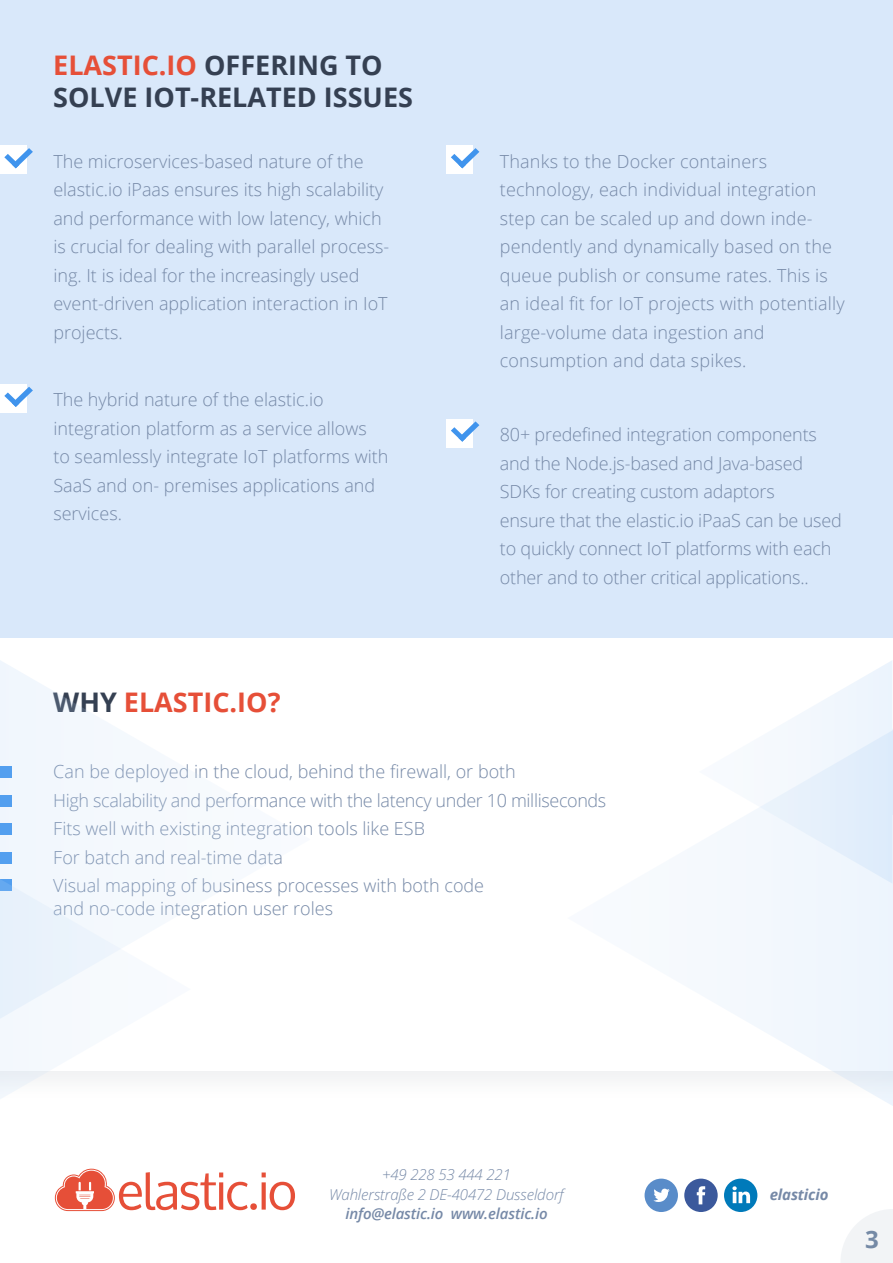
<style>
.page{position:relative;width:893px;height:1263px;background:#fff}
.page>*{position:absolute;margin:0;border:0;box-sizing:border-box;transform-origin:0 0}
.t1{font:700 27px/32.4px "Open Sans";color:#354052}
.t2{font:700 27px "Open Sans";color:#e64f38}
.t3{font:700 24px "Open Sans";color:#758aa6}
.t4{font:300 18px/28.5px "Open Sans";color:#7689a7}
.t5{font:italic 300 15px/19.5px "Open Sans";letter-spacing:-.01em;color:#7689a7;text-align:center}
.t6{font:italic 600 15px "Open Sans";letter-spacing:-.01em;color:#7689a7}
.t7{font:italic 700 15px "Open Sans";letter-spacing:-.01em;color:#7689a7}
.s1{color:#e64f38}
.s2{color:#354052}
</style>
<div class="page">
<svg style="left:841px;top:1209px;width:52px;height:54px"></svg>
<div style="left:1px;top:0;width:892px;height:637px;background:#d9e8fa"></div>
<div style="left:0;top:145px;width:27px;height:29px;background:#fff"></div>
<svg style="left:4px;top:148px;width:29px;height:20px"></svg>
<div style="left:446px;top:145px;width:27px;height:29px;background:#fff"></div>
<svg style="left:451px;top:148px;width:28px;height:20px"></svg>
<div style="left:0;top:384px;width:27px;height:29px;background:#fff"></div>
<svg style="left:4px;top:387px;width:29px;height:20px"></svg>
<div style="left:446px;top:419px;width:27px;height:28px;background:#fff"></div>
<svg style="left:451px;top:421px;width:28px;height:21px"></svg>
<svg style="left:804px;top:661px;width:88px;height:51px"></svg>
<svg style="left:567px;top:712px;width:326px;height:394px"></svg>
<svg style="left:0;top:588px;width:311px;height:502px"></svg>
<svg style="left:55px;top:1169px;width:240px;height:42px"></svg>
<svg style="left:684px;top:1178px;width:34px;height:34px"></svg>
<svg style="left:724px;top:1178px;width:33px;height:34px"></svg>
<svg style="left:645px;top:1178px;width:33px;height:34px"></svg>
<h1 class="t1" style="left:53px;top:48px;width:361px"><span class="s1">ELASTIC.IO</span> OFFERING TO<br>SOLVE IOT-RELATED ISSUES</h1>
<p class="t4" style="left:53px;top:146px;width:338px">The microservices-based nature of the elastic.io iPaas ensures its high scalability and performance with low latency, which is crucial for dealing with parallel process&shy;ing. It is ideal for the increasingly used event-driven application interaction in IoT projects.</p>
<p class="t4" style="left:500px;top:146px;width:346px">Thanks to the Docker containers technology, each individual integration step can be scaled up and down inde&shy;pendently and dynamically based on the queue publish or consume rates. This is an ideal fit for IoT projects with potentially large-volume data ingestion and consumption and data spikes.</p>
<p class="t4" style="left:53px;top:385px;width:337px">The hybrid nature of the elastic.io integration platform as a service allows<br>to seamlessly integrate IoT platforms with SaaS and on- premises applications and services.</p>
<p class="t4" style="left:500px;top:420px;width:343px">80+ predefined integration components and the Node.js-based and Java-based SDKs for creating custom adaptors<br>ensure that the elastic.io iPaaS can be used to quickly connect IoT platforms with each other and to other critical applications..</p>
<h1 class="t2" style="left:53px;top:683px;width:229px"><span class="s2">WHY</span> ELASTIC.IO?</h1>
<p class="t4" style="left:53px;top:757px;width:555px">Can be deployed in the cloud, behind the firewall, or both<br>High scalability and performance with the latency under 10 milliseconds Fits well with existing integration tools like ESB<br>For batch and real-time data<br>Visual mapping of business processes with both code</p>
<p class="t4" style="left:53px;top:894px;width:281px">and no-code integration user roles</p>
<p class="t5" style="left:329px;top:1164px;width:236px">+49 228 53 444 221<br>Wahlerstraße 2 DE-40472 Dusseldorf</p>
<p class="t6" style="left:345px;top:1203px;width:204px">info@elastic.io www.elastic.io</p>
<p class="t7" style="left:770px;top:1184px;width:60px">elasticio</p>
<h2 class="t3" style="left:865px;top:1223px;width:15px">3</h2>
</div>
